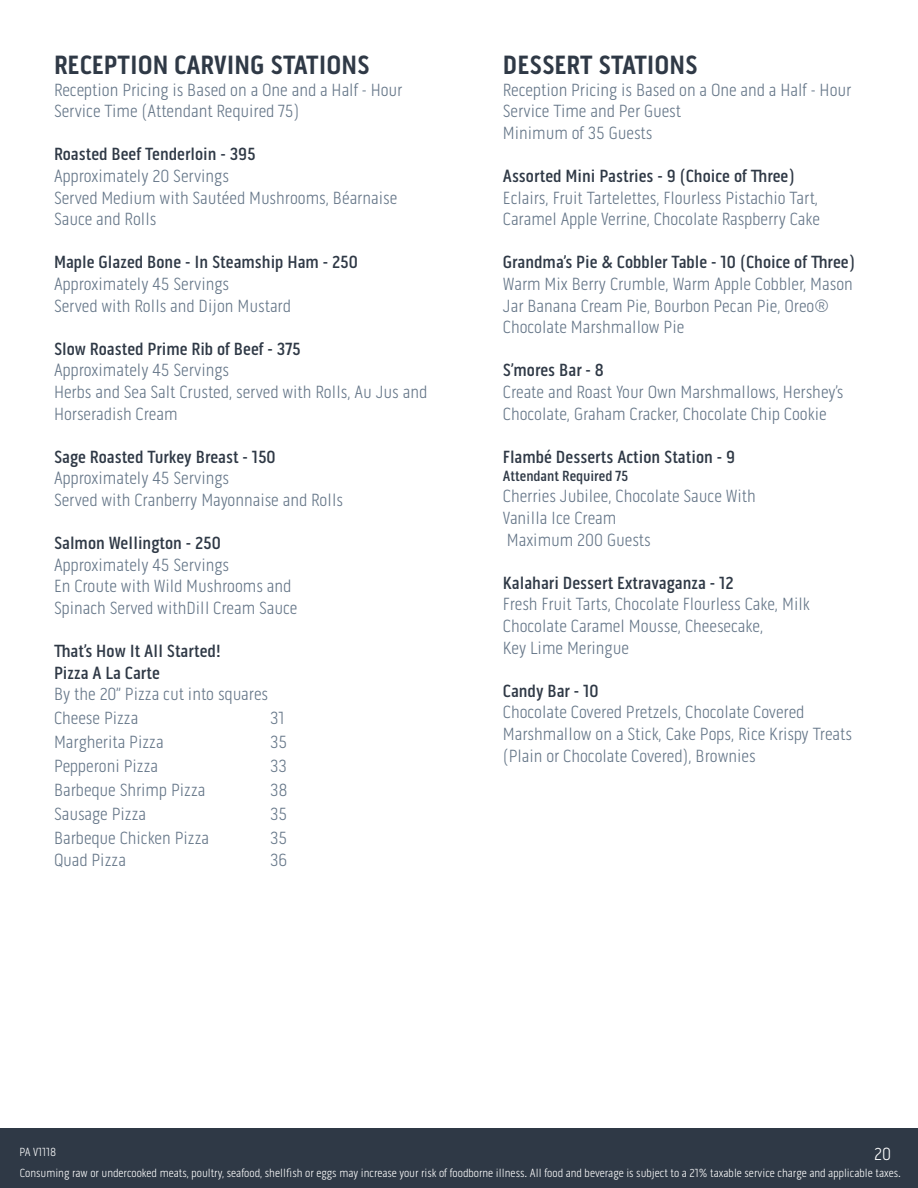
<style>
.page{position:relative;width:918px;height:1188px;background:#fff}
.page>*{position:absolute;margin:0;border:0;box-sizing:border-box;transform-origin:0 0}
.t1{font:700 27px "Pill Gothic 300 mg";color:#2f3946}
.t2{font:300 18px/21.6px "Pill Gothic 300 mg";color:#657688}
.t3{font:500 18px/21.6px "Pill Gothic 300 mg";color:#2f3946}
.t4{font:300 18px "Pill Gothic 300 mg";color:#fff}
.t5{font:500 15px "Pill Gothic 300 mg";color:#2f3946}
.t6{font:300 12px "Pill Gothic 300 mg";color:#fff}
</style>
<div class="page">
<div style="left:0;top:1128px;width:918px;height:60px;background:#2f3946"></div>
<h1 class="t1" style="left:54px;top:49px;width:317px">RECEPTION CARVING STATIONS</h1>
<p class="t2" style="left:54px;top:79px;width:350px">Reception Pricing is Based on a One and a Half - Hour<br>Service Time (Attendant Required 75)</p>
<p class="t3" style="left:54px;top:144px;width:203px">Roasted Beef Tenderloin - 395</p>
<p class="t2" style="left:54px;top:165px;width:345px">Approximately 20 Servings<br>Served Medium with Sautéed Mushrooms, Béarnaise<br>Sauce and Rolls</p>
<p class="t3" style="left:54px;top:252px;width:305px">Maple Glazed Bone - In Steamship Ham - 250</p>
<p class="t2" style="left:54px;top:273px;width:238px">Approximately 45 Servings<br>Served with Rolls and Dijon Mustard</p>
<p class="t3" style="left:54px;top:338px;width:248px">Slow Roasted Prime Rib of Beef - 375</p>
<p class="t2" style="left:54px;top:360px;width:375px">Approximately 45 Servings<br>Herbs and Sea Salt Crusted, served with Rolls, Au Jus and<br>Horseradish Cream</p>
<p class="t3" style="left:54px;top:446px;width:223px">Sage Roasted Turkey Breast - 150</p>
<p class="t2" style="left:54px;top:468px;width:291px">Approximately 45 Servings<br>Served with Cranberry Mayonnaise and Rolls</p>
<p class="t3" style="left:54px;top:532px;width:168px">Salmon Wellington - 250</p>
<p class="t2" style="left:54px;top:554px;width:245px">Approximately 45 Servings<br>En Croute with Wild Mushrooms and<br>Spinach Served withDill Cream Sauce</p>
<p class="t3" style="left:54px;top:640px;width:168px">That’s How It All Started!<br>Pizza A La Carte</p>
<p class="t2" style="left:54px;top:682px;width:216px;line-height:24px">By the 20” Pizza cut into squares<br>Cheese Pizza</p>
<p class="t2" style="left:270px;top:708px;width:16px">31</p>
<p class="t2" style="left:54px;top:732px;width:111px">Margherita Pizza</p>
<p class="t2" style="left:270px;top:732px;width:19px">35</p>
<p class="t2" style="left:54px;top:756px;width:106px">Pepperoni Pizza</p>
<p class="t2" style="left:270px;top:756px;width:18px">33</p>
<p class="t2" style="left:54px;top:780px;width:153px">Barbeque Shrimp Pizza</p>
<p class="t2" style="left:270px;top:780px;width:19px">38</p>
<p class="t2" style="left:54px;top:804px;width:94px">Sausage Pizza</p>
<p class="t2" style="left:270px;top:804px;width:19px">35</p>
<p class="t2" style="left:54px;top:828px;width:157px">Barbeque Chicken Pizza</p>
<p class="t2" style="left:270px;top:828px;width:19px">35</p>
<p class="t2" style="left:54px;top:849px;width:74px">Quad Pizza</p>
<p class="t2" style="left:270px;top:849px;width:19px">36</p>
<h1 class="t1" style="left:503px;top:49px;width:196px">DESSERT STATIONS</h1>
<p class="t2" style="left:503px;top:79px;width:350px">Reception Pricing is Based on a One and a Half - Hour<br>Service Time and Per Guest<br>Minimum of 35 Guests</p>
<p class="t3" style="left:503px;top:165px;width:294px">Assorted Mini Pastries - 9 (Choice of Three)</p>
<p class="t2" style="left:503px;top:187px;width:319px">Eclairs, Fruit Tartelettes, Flourless Pistachio Tart,<br>Caramel Apple Verrine, Chocolate Raspberry Cake</p>
<p class="t3" style="left:503px;top:252px;width:354px">Grandma’s Pie &amp; Cobbler Table - 10 (Choice of Three)</p>
<p class="t2" style="left:503px;top:273px;width:351px">Warm Mix Berry Crumble, Warm Apple Cobbler, Mason<br>Jar Banana Cream Pie, Bourbon Pecan Pie, Oreo®<br>Chocolate Marshmallow Pie</p>
<p class="t3" style="left:503px;top:360px;width:103px">S’mores Bar - 8</p>
<p class="t2" style="left:503px;top:381px;width:342px">Create and Roast Your Own Marshmallows, Hershey’s<br>Chocolate, Graham Cracker, Chocolate Chip Cookie</p>
<p class="t3" style="left:503px;top:446px;width:234px">Flambé Desserts Action Station - 9</p>
<p class="t5" style="left:503px;top:467px;width:127px">Attendant Required 75</p>
<p class="t2" style="left:503px;top:486px;width:254px">Cherries Jubilee, Chocolate Sauce With<br>Vanilla Ice Cream<br>Maximum 200 Guests</p>
<p class="t3" style="left:503px;top:572px;width:232px">Kalahari Dessert Extravaganza - 12</p>
<p class="t2" style="left:503px;top:594px;width:308px">Fresh Fruit Tarts, Chocolate Flourless Cake, Milk<br>Chocolate Caramel Mousse, Cheesecake,<br>Key Lime Meringue</p>
<p class="t3" style="left:503px;top:680px;width:97px">Candy Bar - 10</p>
<p class="t2" style="left:503px;top:702px;width:351px">Chocolate Covered Pretzels, Chocolate Covered<br>Marshmallow on a Stick, Cake Pops, Rice Krispy Treats (Plain or Chocolate Covered), Brownies</p>
<p class="t6" style="left:19px;top:1145px;width:38px">PA V1118</p>
<p class="t4" style="left:874px;top:1143px;width:18px">20</p>
<p class="t6" style="left:20px;top:1166px;width:883px">Consuming raw or undercooked meats, poultry, seafood, shellfish or eggs may increase your risk of foodborne illness. All food and beverage is subject to a 21% taxable service charge and applicable taxes.</p>
</div>
